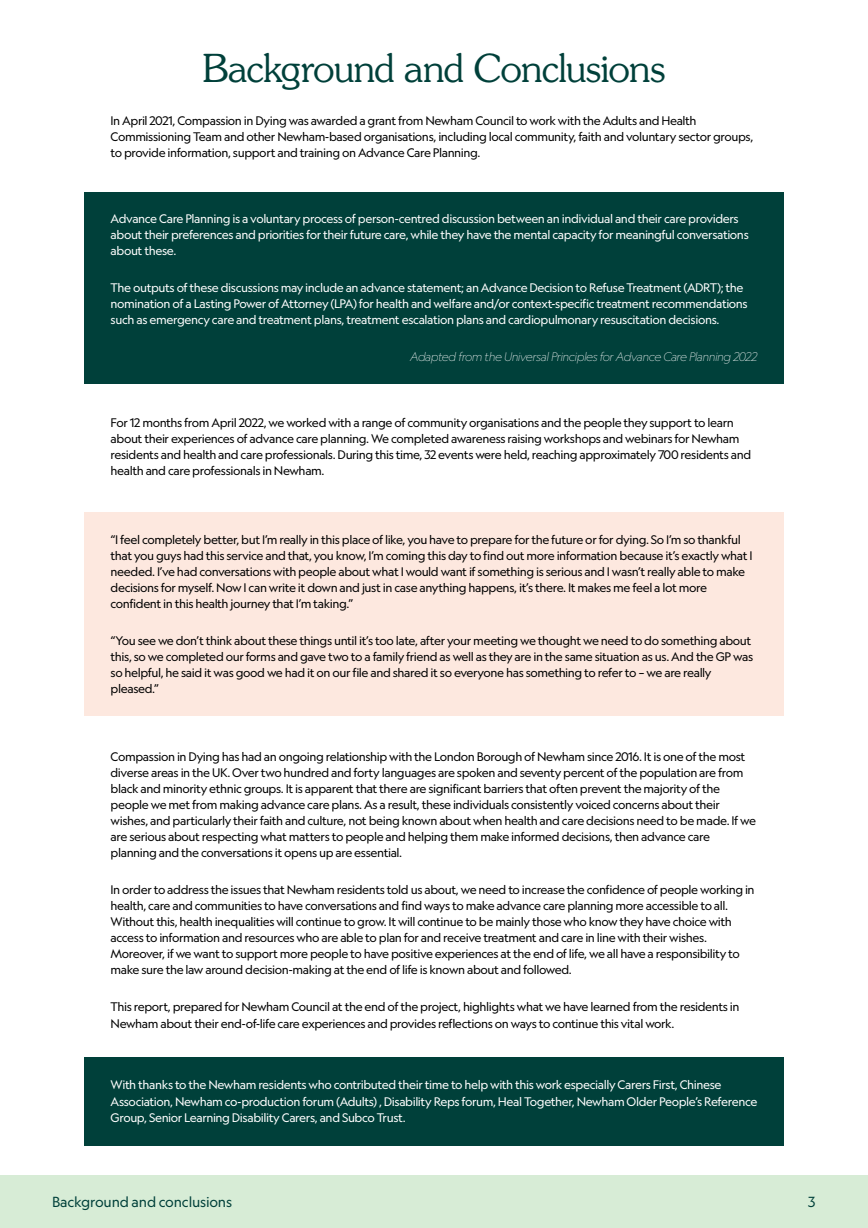
<style>
.page{position:relative;width:868px;height:1228px;background:#fff}
.page>*{position:absolute;margin:0;border:0;box-sizing:border-box;transform-origin:0 0}
.t1{font:300 38.5px "Souvenir Greek";letter-spacing:-.02em;color:#00403a}
.t2{font:14px "Geograph";letter-spacing:-.015em;color:#00403a}
.t3{font:11.9px/16.1px "Geograph";letter-spacing:-.035em;color:#000}
.t4{font:11.9px/16.1px "Geograph";letter-spacing:-.035em;color:#fff}
.t5{font:italic 100 11.9px "Geograph";letter-spacing:-.05em;color:#fff}
</style>
<div class="page">
<div style="left:84px;top:192px;width:700px;height:191px;background:#00403a"></div>
<div style="left:0;top:1175px;width:868px;height:53px;background:#d7ecd6"></div>
<div style="left:84px;top:512px;width:700px;height:204px;background:#fde8df"></div>
<div style="left:84px;top:1057px;width:700px;height:89px;background:#00403a"></div>
<h1 class="t1" style="left:202px;top:46px;width:465px">Background and Conclusions</h1>
<p class="t3" style="left:111px;top:113px;width:644px">In April 2021, Compassion in Dying was awarded a grant from Newham Council to work with the Adults and Health<br>Commissioning Team and other Newham-based organisations, including local community, faith and voluntary sector groups, to provide information, support and training on Advance Care Planning.</p>
<p class="t4" style="left:111px;top:210px;width:640px">Advance Care Planning is a voluntary process of person-centred discussion between an individual and their care providers about their preferences and priorities for their future care, while they have the mental capacity for meaningful conversations about these.</p>
<p class="t4" style="left:111px;top:280px;width:639px">The outputs of these discussions may include an advance statement; an Advance Decision to Refuse Treatment (ADRT); the nomination of a Lasting Power of Attorney (LPA) for health and welfare and/or context-specific treatment recommendations such as emergency care and treatment plans, treatment escalation plans and cardiopulmonary resuscitation decisions.</p>
<p class="t5" style="left:410px;top:350px;width:349px">Adapted from the Universal Principles for Advance Care Planning 2022</p>
<p class="t3" style="left:111px;top:414px;width:642px">For 12 months from April 2022, we worked with a range of community organisations and the people they support to learn about their experiences of advance care planning. We completed awareness raising workshops and webinars for Newham residents and health and care professionals. During this time, 32 events were held, reaching approximately 700 residents and health and care professionals in Newham.</p>
<p class="t3" style="left:111px;top:531px;width:644px">“I feel completely better, but I’m really in this place of like, you have to prepare for the future or for dying. So I’m so thankful that you guys had this service and that, you know, I’m coming this day to find out more information because it’s exactly what I needed. I’ve had conversations with people about what I would want if something is serious and I wasn’t really able to make decisions for myself. Now I can write it down and just in case anything happens, it’s there. It makes me feel a lot more confident in this health journey that I’m taking.”</p>
<p class="t3" style="left:111px;top:633px;width:644px">“You see we don’t think about these things until it’s too late, after your meeting we thought we need to do something about this, so we completed our forms and gave two to a family friend as well as they are in the same situation as us. And the GP was so helpful, he said it was good we had it on our file and shared it so everyone has something to refer to – we are really pleased.”</p>
<p class="t3" style="left:111px;top:748px;width:647px">Compassion in Dying has had an ongoing relationship with the London Borough of Newham since 2016. It is one of the most diverse areas in the UK. Over two hundred and forty languages are spoken and seventy percent of the population are from black and minority ethnic groups. It is apparent that there are significant barriers that often prevent the majority of the people we met from making advance care plans. As a result, these individuals consistently voiced concerns about their wishes, and particularly their faith and culture, not being known about when health and care decisions need to be made. If we are serious about respecting what matters to people and helping them make informed decisions, then advance care planning and the conversations it opens up are essential.</p>
<p class="t3" style="left:111px;top:881px;width:646px">In order to address the issues that Newham residents told us about, we need to increase the confidence of people working in health, care and communities to have conversations and find ways to make advance care planning more accessible to all.<br>Without this, health inequalities will continue to grow. It will continue to be mainly those who know they have choice with access to information and resources who are able to plan for and receive treatment and care in line with their wishes.<br>Moreover, if we want to support more people to have positive experiences at the end of life, we all have a responsibility to make sure the law around decision-making at the end of life is known about and followed.</p>
<p class="t3" style="left:111px;top:999px;width:631px">This report, prepared for Newham Council at the end of the project, highlights what we have learned from the residents in<br>Newham about their end-of-life care experiences and provides reflections on ways to continue this vital work.</p>
<p class="t4" style="left:111px;top:1077px;width:648px">With thanks to the Newham residents who contributed their time to help with this work especially Carers First, Chinese<br>Association, Newham co-production forum (Adults) , Disability Reps forum, Heal Together, Newham Older People’s Reference<br>Group, Senior Learning Disability Carers, and Subco Trust.</p>
<p class="t2" style="left:52px;top:1193px;width:182px">Background and conclusions</p>
<p class="t2" style="left:808px;top:1193px;width:9px">3</p>
</div>
